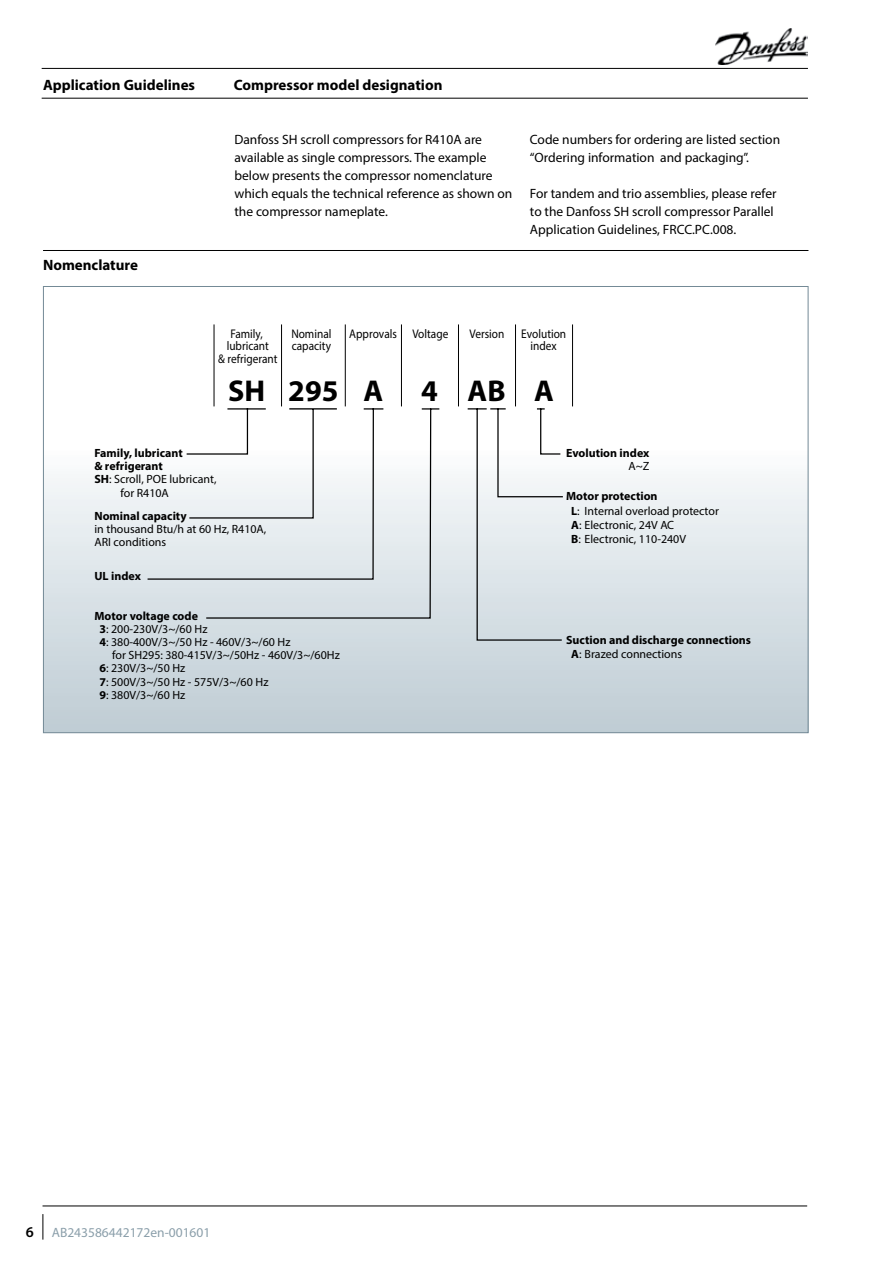
<style>
.page{position:relative;width:893px;height:1263px;background:#fff}
.page>*{position:absolute;margin:0;border:0;box-sizing:border-box;transform-origin:0 0}
.t1{font:700 30.15px "Myriad Pro";color:#000}
.t2{font:700 15px "Myriad Pro";color:#000}
.t3{font:13.5px/18px "Myriad Pro";color:#000}
.t4{font:13.5px "Myriad Pro";color:#8b9faa}
.t5{font:12.6px/12.6px "Myriad Pro";color:#000;text-align:center;scale:.9 1}
.t6{font:12px/14.4px "Myriad Pro";color:#000}
.t7{font:700 12px/14.4px "Myriad Pro";color:#000}
.s1{font-weight:700}
.s2{font-weight:600;font-size:15px;color:#000}
.s3{font-weight:400}
</style>
<div class="page">
<svg style="left:43px;top:1214px;width:1px;height:25px"></svg>
<div style="left:43px;top:286px;width:765px;height:447px;background:linear-gradient(to bottom,#fff,#c4d1d8)"></div>
<svg style="left:146px;top:407px;width:418px;height:234px"></svg>
<hr style="left:214px;top:324px;width:1px;height:82px;background:#000">
<hr style="left:345px;top:324px;width:1px;height:82px;background:#000">
<hr style="left:401px;top:324px;width:1px;height:82px;background:#000">
<hr style="left:458px;top:324px;width:1px;height:82px;background:#000">
<hr style="left:515px;top:324px;width:1px;height:82px;background:#000">
<hr style="left:281px;top:324px;width:1px;height:82px;background:#000">
<hr style="left:572px;top:324px;width:1px;height:82px;background:#000">
<hr style="left:43px;top:250px;width:765px;height:1px;background:#000">
<hr style="left:42px;top:68px;width:766px;height:1px;background:#000">
<hr style="left:42px;top:98px;width:766px;height:1px;background:#000">
<hr style="left:43px;top:1205px;width:764px;height:1px;background:#000">
<img style="left:716px;top:29px;width:92px;height:36px">
<p class="t2" style="left:43px;top:75px;width:154px">Application Guidelines</p>
<p class="t2" style="left:43px;top:255px;width:97px">Nomenclature</p>
<p class="t2" style="left:234px;top:75px;width:210px">Compressor model designation</p>
<p class="t3" style="left:234px;top:130px;width:279px">Danfoss SH scroll compressors for R410A are available as single compressors. The example below presents the compressor nomenclature which equals the technical reference as shown on the compressor nameplate.</p>
<p class="t3" style="left:530px;top:130px;width:252px">Code numbers for ordering are listed section “Ordering information and packaging”.</p>
<p class="t3" style="left:530px;top:184px;width:248px">For tandem and trio assemblies, please refer to the Danfoss SH scroll compressor Parallel<br>Application Guidelines, FRCC.PC.008.</p>
<p class="t5" style="left:218px;top:327px;width:67px">Family, lubricant<br>&amp; refrigerant</p>
<p class="t5" style="left:291px;top:327px;width:46px;text-align:left">Nominal capacity</p>
<p class="t5" style="left:349px;top:327px;width:112px">Approvals Voltage</p>
<p class="t5" style="left:469px;top:327px;width:40px">Version</p>
<p class="t5" style="left:521px;top:327px;width:51px">Evolution index</p>
<h1 class="t1" style="left:228px;top:371px;width:39px">SH</h1>
<h1 class="t1" style="left:363px;top:371px;width:21px">A</h1>
<h1 class="t1" style="left:468px;top:371px;width:88px">AB A</h1>
<h1 class="t1" style="left:288px;top:371px;width:52px">295</h1>
<h1 class="t1" style="left:421px;top:371px;width:18px">4</h1>
<p class="t7" style="left:566px;top:445px;width:85px">Evolution index</p>
<p class="t6" style="left:628px;top:458px;width:23px">A~Z</p>
<p class="t7" style="left:94px;top:445px;width:90px">Family, lubricant</p>
<p class="t7" style="left:94px;top:459px;width:70px">&amp; refrigerant</p>
<p class="t6" style="left:94px;top:472px;width:124px"><span class="s1">SH</span>: Scroll, POE lubricant,</p>
<p class="t6" style="left:120px;top:485px;width:50px">for R410A</p>
<p class="t6" style="left:571px;top:489px;width:149px;text-indent:-5px"><span class="s1">Motor protection<br>L</span>: Internal overload protector<br><span class="s1">A</span>: Electronic, 24V AC<br><span class="s1">B</span>: Electronic, 110-240V</p>
<p class="t7" style="left:94px;top:508px;width:94px">Nominal capacity</p>
<p class="t6" style="left:94px;top:522px;width:173px;line-height:13.2px">in thousand Btu/h at 60 Hz, R410A,<br>ARI conditions</p>
<p class="t7" style="left:94px;top:568px;width:48px">UL index</p>
<p class="t7" style="left:94px;top:608px;width:105px">Motor voltage code</p>
<p class="t6" style="left:99px;top:621px;width:109px"><span class="s1">3</span>: 200-230V/3~/60 Hz</p>
<p class="t6" style="left:99px;top:635px;width:193px"><span class="s1">4</span>: 380-400V/3~/50 Hz - 460V/3~/60 Hz</p>
<p class="t6" style="left:112px;top:648px;width:229px">for SH295: 380-415V/3~/50Hz - 460V/3~/60Hz</p>
<p class="t6" style="left:99px;top:661px;width:87px"><span class="s1">6</span>: 230V/3~/50 Hz</p>
<p class="t6" style="left:99px;top:674px;width:170px"><span class="s1">7</span>: 500V/3~/50 Hz - 575V/3~/60 Hz</p>
<p class="t6" style="left:99px;top:687px;width:87px"><span class="s1">9</span>: 380V/3~/60 Hz</p>
<p class="t4" style="left:26px;top:1224px;width:186px"><span class="s2">6</span> AB243586442172en-001601</p>
<p class="t7" style="left:571px;top:632px;width:181px;text-indent:-5px">Suction and discharge connections<br>A<span class="s3">: Brazed connections</span></p>
</div>
